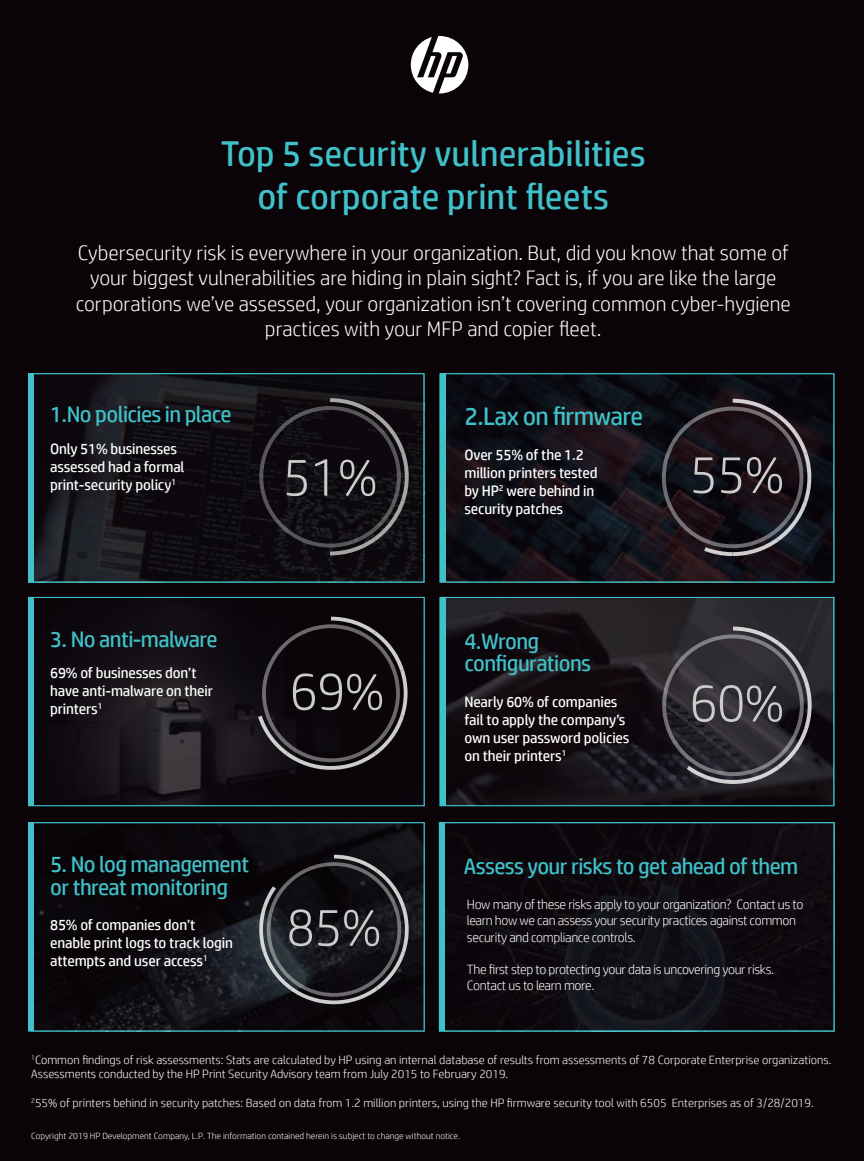
<style>
.page{position:relative;width:864px;height:1161px;background:#0a0409}
.page>*{position:absolute;margin:0;border:0;box-sizing:border-box;transform-origin:0 0}
.t1{font:300 52.5px "HP Simplified";letter-spacing:-.01em;color:#cbcccb}
.t2{font:36px/43.2px "HP Simplified";color:#40c1c9;text-align:center}
.t3{font:25.5px "HP Simplified";letter-spacing:-.025em;color:#40c1c9}
.t4{font:22.5px/22.5px "HP Simplified";letter-spacing:-.025em;color:#40c1c9}
.t5{font:300 21px/25.2px "HP Simplified";color:#fff;text-align:center}
.t6{font:15px/18px "HP Simplified";letter-spacing:-.01em;color:#fff}
.t7{font:300 13.5px/16.2px "HP Simplified";letter-spacing:-.025em;color:#fff}
.t8{font:300 12px/14.4px "HP Simplified";color:#fff}
.t9{font:300 9px "HP Simplified";color:#fff}
</style>
<div class="page">
<div style="left:439px;top:822px;width:395px;height:209px;border:1px solid #40c1c9"></div>
<div style="left:439px;top:823px;width:5px;height:208px;background:#40c1c9"></div>
<svg style="left:34px;top:375px;width:388px;height:205px"></svg>
<div style="left:28px;top:373px;width:396px;height:209px;border:1px solid #40c1c9"></div>
<svg style="left:259px;top:398px;width:150px;height:157px"></svg>
<div style="left:29px;top:374px;width:5px;height:208px;background:#40c1c9"></div>
<svg style="left:445px;top:376px;width:387px;height:204px;fill:#0e0f17"></svg>
<svg style="left:662px;top:399px;width:149px;height:157px"></svg>
<div style="left:440px;top:374px;width:5px;height:208px;background:#40c1c9"></div>
<svg style="left:71px;top:609px;width:266px;height:195px;fill:#130f14"></svg>
<div style="left:28px;top:597px;width:396px;height:209px;border:1px solid #40c1c9"></div>
<svg style="left:258px;top:617px;width:150px;height:153px"></svg>
<div style="left:29px;top:597px;width:5px;height:209px;background:#40c1c9"></div>
<svg style="left:445px;top:599px;width:387px;height:205px;fill:#130d12"></svg>
<div style="left:440px;top:597px;width:394px;height:209px;border:1px solid #40c1c9"></div>
<svg style="left:662px;top:627px;width:150px;height:157px;background:#38363b"></svg>
<div style="left:440px;top:597px;width:5px;height:209px;background:#40c1c9"></div>
<svg style="left:39px;top:824px;width:383px;height:205px"></svg>
<div style="left:28px;top:822px;width:396px;height:209px;border:1px solid #40c1c9"></div>
<svg style="left:259px;top:855px;width:150px;height:149px"></svg>
<div style="left:29px;top:823px;width:5px;height:208px;background:#40c1c9"></div>
<svg style="left:411px;top:36px;width:57px;height:58px"></svg>
<h2 class="t2" style="left:221px;top:132px;width:426px">Top 5 security vulnerabilities of corporate print fleets</h2>
<p class="t5" style="left:76px;top:240px;width:717px">Cybersecurity risk is everywhere in your organization. But, did you know that some of your biggest vulnerabilities are hiding in plain sight? Fact is, if you are like the large corporations we’ve assessed, your organization isn’t covering common cyber-hygiene practices with your MFP and copier fleet.</p>
<h3 class="t4" style="left:50px;top:403px;width:183px">1.No policies in place</h3>
<p class="t6" style="left:50px;top:439px;width:136px">Only 51% businesses assessed had a formal print-security policy<sup>1</sup></p>
<h3 class="t3" style="left:464px;top:399px;width:180px">2.Lax on firmware</h3>
<h1 class="t1" style="left:283px;top:443px;width:96px">51%</h1>
<p class="t6" style="left:464px;top:446px;width:135px">Over 55% of the 1.2 million printers tested by HP<sup>2</sup> were behind in security patches</p>
<h1 class="t1" style="left:689px;top:440px;width:96px">55%</h1>
<h3 class="t4" style="left:50px;top:628px;width:169px">3. No anti-malware</h3>
<p class="t6" style="left:50px;top:664px;width:164px">69% of businesses don’t have anti-malware on their printers<sup>1</sup></p>
<h1 class="t1" style="left:290px;top:657px;width:96px">69%</h1>
<h3 class="t4" style="left:50px;top:853px;width:201px">5. No log management or threat monitoring</h3>
<p class="t6" style="left:50px;top:916px;width:184px">85% of companies don’t enable print logs to track login attempts and user access<sup>1</sup></p>
<h1 class="t1" style="left:287px;top:893px;width:96px">85%</h1>
<h3 class="t4" style="left:464px;top:630px;width:128px">4.Wrong configurations</h3>
<p class="t6" style="left:464px;top:692px;width:167px">Nearly 60% of companies fail to apply the company’s own user password policies on their printers<sup>1</sup></p>
<h1 class="t1" style="left:689px;top:669px;width:96px">60%</h1>
<h3 class="t4" style="left:464px;top:854px;width:336px">Assess your risks to get ahead of them</h3>
<p class="t7" style="left:467px;top:896px;width:338px">How many of these risks apply to your organization? Contact us to learn how we can assess your security practices against common security and compliance controls.</p>
<p class="t7" style="left:467px;top:961px;width:309px">The first step to protecting your data is uncovering your risks.<br>Contact us to learn more.</p>
<p class="t8" style="left:31px;top:1052px;width:802px"><sup>1</sup>Common findings of risk assessments: Stats are calculated by HP using an internal database of results from assessments of 78 Corporate Enterprise organizations.<br>Assessments conducted by the HP Print Security Advisory team from July 2015 to February 2019.</p>
<p class="t8" style="left:31px;top:1095px;width:784px"><sup>2</sup>55% of printers behind in security patches: Based on data from 1.2 million printers, using the HP firmware security tool with 6505 Enterprises as of 3/28/2019.</p>
<p class="t9" style="left:31px;top:1130px;width:430px">Copyright 2019 HP Development Company, L.P. The information contained herein is subject to change without notice.</p>
</div>
